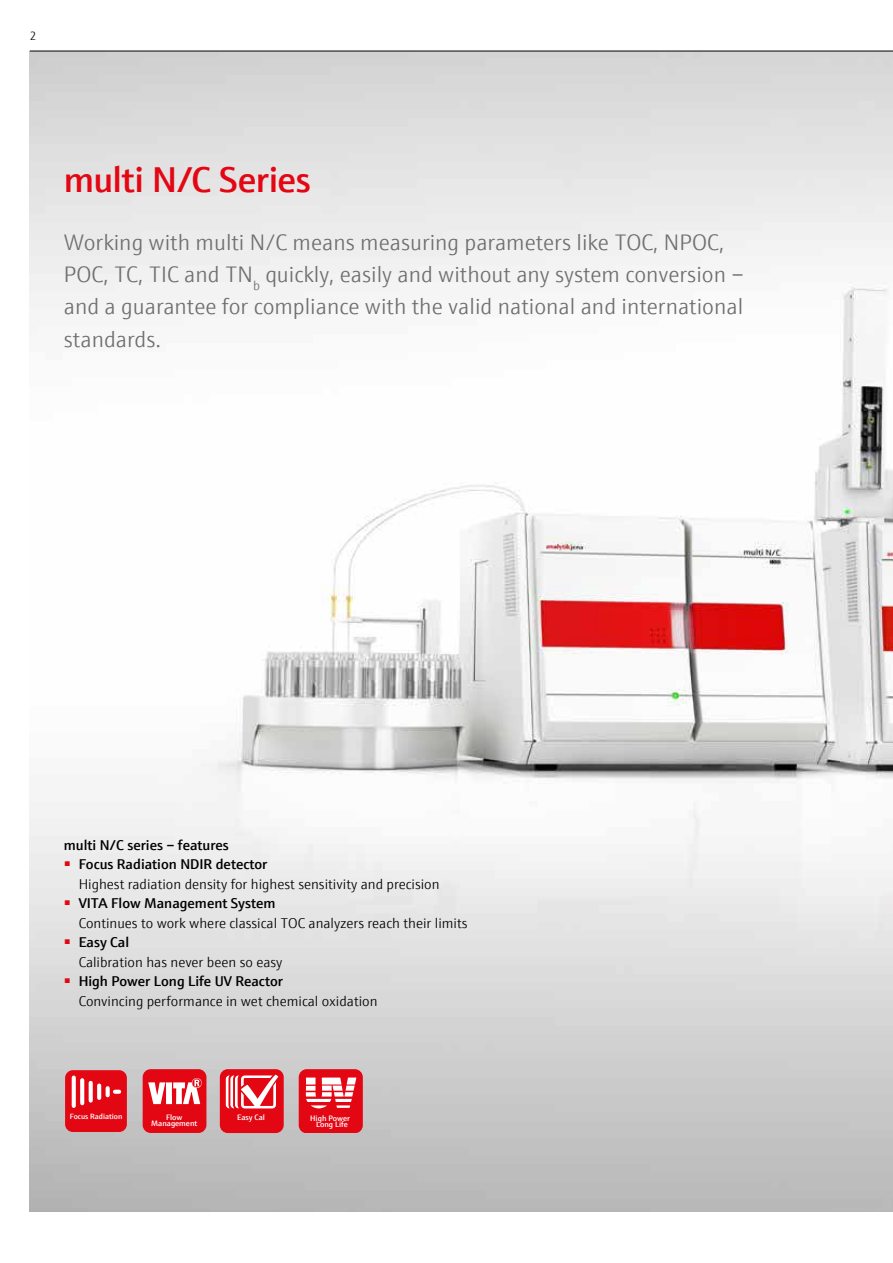
<style>
.page{position:relative;width:893px;height:1263px;background:#fff}
.page>*{position:absolute;margin:0;border:0;box-sizing:border-box;transform-origin:0 0}
.t1{font:600 36px "E+H Sans";letter-spacing:-.01em;color:#e30613}
.t2{font:300 22.5px/32.4px "E+H Sans";color:#706f6f}
.t3{font:300 14.25px/19.5px "E+H Sans";color:#000}
.t4{font:600 14.25px "E+H Sans";color:#000}
.t5{font:300 12px "E+H Sans";color:#000}
.t6{font:600 7.95px/6.3px "E+H Sans";color:#fff;text-align:center}
.t7{font:600 7.8px/6.3px "E+H Sans";color:#fff;text-align:center}
.t8{font:600 7.65px "E+H Sans";color:#fff}
.s1{font-weight:600}
</style>
<div class="page">
<img style="left:30px;top:52px;width:863px;height:1160px">
<div style="left:143px;top:1069px;width:63px;height:64px;background:#e30613;border-radius:8px"></div>
<svg style="left:148px;top:1078px;width:54px;height:26px"></svg>
<div style="left:299px;top:1069px;width:63px;height:64px;background:#e30613;border-radius:8px"></div>
<svg style="left:306px;top:1077px;width:50px;height:31px"></svg>
<div style="left:220px;top:1069px;width:64px;height:64px;background:#e30613;border-radius:8px"></div>
<svg style="left:226px;top:1074px;width:52px;height:34px"></svg>
<svg style="left:65px;top:1070px;width:62px;height:62px;background:#e30e1b"></svg>
<svg style="left:72px;top:1077px;width:4px;height:29px"></svg>
<svg style="left:80px;top:1080px;width:4px;height:23px"></svg>
<svg style="left:89px;top:1083px;width:4px;height:17px"></svg>
<svg style="left:97px;top:1085px;width:4px;height:13px"></svg>
<svg style="left:106px;top:1088px;width:13px;height:7px"></svg>
<hr style="left:30px;top:51px;width:863px;height:1px;background:#000">
<p class="t5" style="left:30px;top:27px;width:8px">2</p>
<h1 class="t1" style="left:64px;top:152px;width:249px">multi N/C Series</h1>
<h2 class="t2" style="left:64px;top:224px;width:682px">Working with multi N/C means measuring parameters like TOC, NPOC, POC, TC, TIC and TN<sub>b</sub> quickly, easily and without any system conversion – and a guarantee for compliance with the valid national and international standards.</h2>
<p class="t4" style="left:64px;top:834px;width:167px">multi N/C series – features</p>
<p class="t3" style="left:79px;top:853px;width:362px;text-indent:-15px"><sup>■</sup> <span class="s1">Focus Radiation NDIR detector<br></span>Highest radiation density for highest sensitivity and precision</p>
<p class="t3" style="left:79px;top:892px;width:390px;text-indent:-15px"><sup>■</sup> <span class="s1">VITA Flow Management System<br></span>Continues to work where classical TOC analyzers reach their limits</p>
<p class="t3" style="left:79px;top:931px;width:205px;text-indent:-15px"><sup>■</sup> <span class="s1">Easy Cal<br></span>Calibration has never been so easy</p>
<p class="t3" style="left:79px;top:970px;width:300px;text-indent:-15px"><sup>■</sup> <span class="s1">High Power Long Life UV Reactor<br></span>Convincing performance in wet chemical oxidation</p>
<p class="t8" style="left:70px;top:1111px;width:54px">Focus Radiation</p>
<p class="t6" style="left:237px;top:1113px;width:29px">Easy Cal</p>
<p class="t7" style="left:151px;top:1113px;width:48px">Flow<br>Management</p>
<p class="t6" style="left:310px;top:1114px;width:41px">High Power<br>Long Life</p>
</div>
